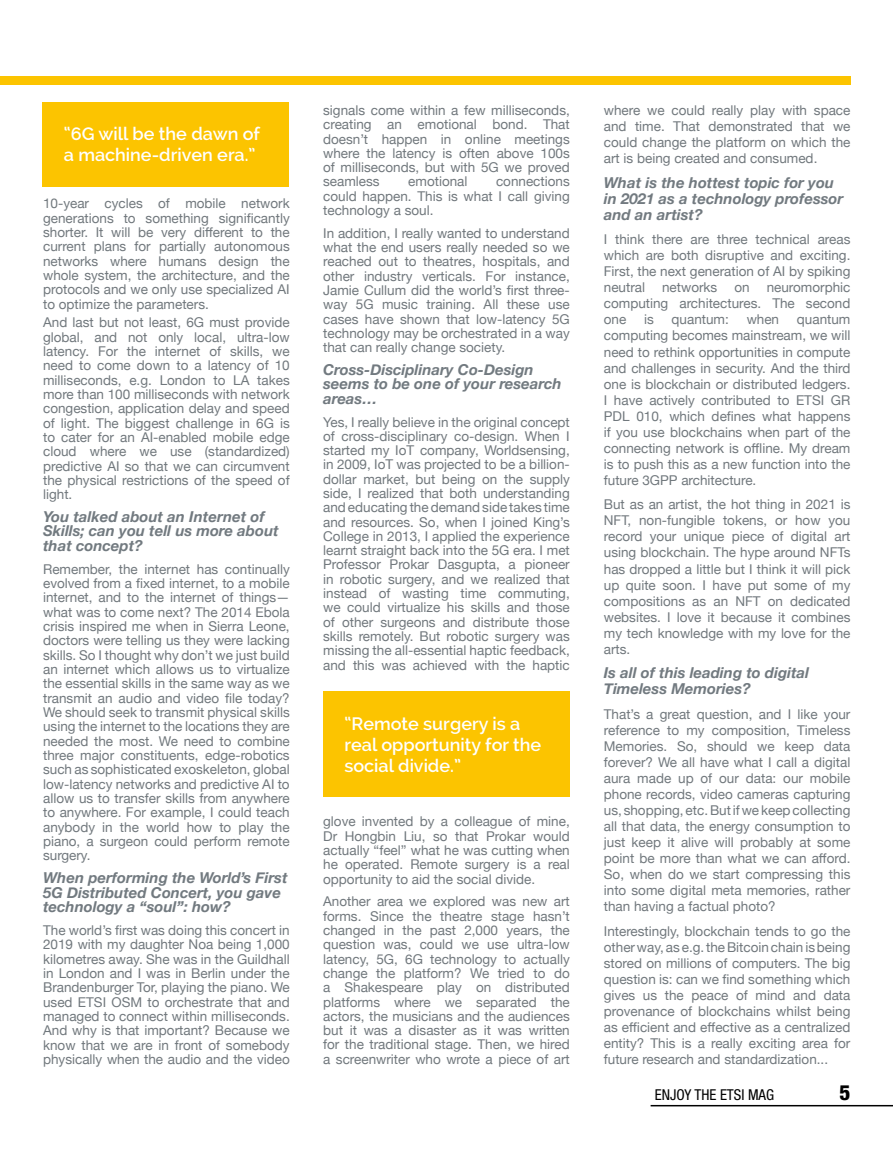
<style>
.page{position:relative;width:893px;height:1149px;background:#fff}
.page>*{position:absolute;margin:0;border:0;box-sizing:border-box;transform-origin:0 0}
.t1{font:800 condensed 21px "Helvetica Neue";color:#000}
.t2{font:600 18px/21px "Raleway";color:#fff}
.t3{font:italic 700 15px/14.4px "Helvetica Neue";color:#727a80}
.t4{font:condensed 15px "Helvetica Neue";color:#000}
.t5{font:13.5px/14.2px "Helvetica Neue";color:#71787d;text-align:justify}
</style>
<div class="page">
<hr style="left:651px;top:1104px;width:242px;height:2px;background:#000">
<div style="left:43px;top:102px;width:246px;height:85px;background:#fcc400"></div>
<div style="left:323px;top:691px;width:247px;height:105px;background:#fcc400"></div>
<div style="left:0;top:77px;width:850px;height:8px;background:#fcc400"></div>
<h2 class="t2" style="left:64px;top:123px;width:198px">“6G will be the dawn of a machine-driven era.”</h2>
<p class="t5" style="left:43px;top:197px;width:248px">10-year cycles of mobile network generations to something significantly shorter. It will be very different to the current plans for partially autonomous networks where humans design the whole system, the architecture, and the protocols and we only use specialized AI to optimize the parameters.</p>
<p class="t5" style="left:43px;top:316px;width:248px">And last but not least, 6G must provide global, and not only local, ultra-low latency. For the internet of skills, we need to come down to a latency of 10 milliseconds, e.g. London to LA takes more than 100 milliseconds with network congestion, application delay and speed of light. The biggest challenge in 6G is to cater for an AI-enabled mobile edge cloud where we use (standardized) predictive AI so that we can circumvent the physical restrictions of the speed of light.</p>
<p class="t3" style="left:43px;top:510px;width:237px">You talked about an Internet of<br>Skills; can you tell us more about that concept?</p>
<p class="t5" style="left:43px;top:562px;width:248px">Remember, the internet has continually evolved from a fixed internet, to a mobile internet, and to the internet of things— what was to come next? The 2014 Ebola crisis inspired me when in Sierra Leone, doctors were telling us they were lacking skills. So I thought why don’t we just build an internet which allows us to virtualize the essential skills in the same way as we transmit an audio and video file today?<br>We should seek to transmit physical skills using the internet to the locations they are needed the most. We need to combine three major constituents, edge-robotics such as sophisticated exoskeleton, global low-latency networks and predictive AI to allow us to transfer skills from anywhere to anywhere. For example, I could teach anybody in the world how to play the piano, a surgeon could perform remote surgery.</p>
<p class="t3" style="left:43px;top:870px;width:246px">When performing the World’s First<br>5G Distributed Concert, you gave technology a “soul”: how?</p>
<p class="t5" style="left:43px;top:923px;width:248px">The world’s first was doing this concert in 2019 with my daughter Noa being 1,000 kilometres away. She was in the Guildhall in London and I was in Berlin under the Brandenburger Tor, playing the piano. We used ETSI OSM to orchestrate that and managed to connect within milliseconds.<br>And why is that important? Because we know that we are in front of somebody physically when the audio and the video</p>
<p class="t5" style="left:323px;top:104px;width:248px">signals come within a few milliseconds, creating an emotional bond. That doesn’t happen in online meetings where the latency is often above 100s of milliseconds, but with 5G we proved seamless</p>
<p class="t5" style="left:323px;top:175px;width:248px;text-indent:173px">connections could happen. This is what I call giving technology a soul.</p>
<p class="t5" style="left:323px;top:226px;width:248px">In addition, I really wanted to understand what the end users really needed so we reached out to theatres, hospitals, and other industry verticals. For instance, Jamie Cullum did the world’s first three&shy;way 5G music training. All these use cases have shown that low-latency 5G technology may be orchestrated in a way that can really change society.</p>
<p class="t3" style="left:323px;top:363px;width:240px">Cross-Disciplinary Co-Design seems to be one of your research areas…</p>
<p class="t5" style="left:323px;top:415px;width:248px">Yes, I really believe in the original concept of cross-disciplinary co-design. When I started my IoT company, Worldsensing, in 2009, IoT was projected to be a billion&shy;dollar market, but being on the supply side, I realized that both understanding and educating the demand side takes time and resources. So, when I joined King’s College in 2013, I applied the experience learnt straight back into the 5G era. I met Professor Prokar Dasgupta, a pioneer in robotic surgery, and we realized that instead of wasting time commuting, we could virtualize his skills and those of other surgeons and distribute those skills remotely. But robotic surgery was missing the all-essential haptic feedback, and this was achieved with the haptic</p>
<p class="t5" style="left:408px;top:175px;width:61px">emotional</p>
<h2 class="t2" style="left:344px;top:712px;width:198px">“Remote surgery is a real opportunity for the social divide.”</h2>
<p class="t5" style="left:323px;top:815px;width:248px">glove invented by a colleague of mine, Dr Hongbin Liu, so that Prokar would actually “feel” what he was cutting when he operated. Remote surgery is a real opportunity to aid the social divide.</p>
<p class="t5" style="left:323px;top:895px;width:248px">Another area we explored was new art forms. Since the theatre stage hasn’t changed in the past 2,000 years, the question was, could we use ultra-low latency, 5G, 6G technology to actually change the platform? We tried to do a Shakespeare play on distributed platforms where we separated the actors, the musicians and the audiences but it was a disaster as it was written for the traditional stage. Then, we hired a screenwriter who wrote a piece of art</p>
<p class="t5" style="left:604px;top:103px;width:248px;line-height:16px">where we could really play with space and time. That demonstrated that we could change the platform on which the art is being created and consumed.</p>
<p class="t3" style="left:604px;top:175px;width:241px;line-height:16px">What is the hottest topic for you in 2021 as a technology professor and an artist?</p>
<p class="t5" style="left:604px;top:232px;width:248px;line-height:16px">I think there are three technical areas which are both disruptive and exciting.<br>First, the next generation of AI by spiking neutral</p>
<p class="t5" style="left:604px;top:280px;width:248px;line-height:16px;text-indent:163px">neuromorphic computing architectures. The second one</p>
<p class="t5" style="left:662px;top:281px;width:57px">networks</p>
<p class="t5" style="left:734px;top:281px;width:17px">on</p>
<p class="t5" style="left:644px;top:313px;width:11px">is</p>
<p class="t5" style="left:672px;top:313px;width:59px">quantum:</p>
<p class="t5" style="left:747px;top:313px;width:34px">when</p>
<p class="t5" style="left:604px;top:312px;width:248px;line-height:16px;text-indent:193px">quantum computing becomes mainstream, we will need to rethink opportunities in compute and challenges in security. And the third one is blockchain or distributed ledgers.<br>I have actively contributed to ETSI GR PDL 010, which defines what happens if you use blockchains when part of the connecting network is offline. My dream is to push this as a new function into the future 3GPP architecture.</p>
<p class="t5" style="left:604px;top:497px;width:248px;line-height:16px">But as an artist, the hot thing in 2021 is NFT, non-fungible tokens, or how you record your unique piece of digital art using blockchain. The hype around NFTs has dropped a little but I think it will pick up quite soon. I have put some of my compositions as an NFT on dedicated websites. I love it because it combines my tech knowledge with my love for the arts.</p>
<p class="t3" style="left:604px;top:665px;width:207px;line-height:16px">Is all of this leading to digital<br>Timeless Memories?</p>
<p class="t5" style="left:604px;top:706px;width:248px;line-height:16px">That’s a great question, and I like your reference to my composition, Timeless Memories. So, should we keep data forever? We all have what I call a digital aura made up of our data: our mobile phone records, video cameras capturing us, shopping, etc. But if we keep collecting all that data, the energy consumption to just keep it alive will probably at some point be more than what we can afford.<br>So, when do we start compressing this into some digital meta memories, rather than having a factual photo?</p>
<p class="t5" style="left:604px;top:923px;width:248px;line-height:16px">Interestingly, blockchain tends to go the other way, as e.g. the Bitcoin chain is being stored on millions of computers. The big question is: can we find something which gives us the peace of mind and data provenance of blockchains whilst being as efficient and effective as a centralized entity? This is a really exciting area for future research and standardization...</p>
<p class="t4" style="left:655px;top:1085px;width:121px">ENJOY THE ETSI MAG</p>
<h1 class="t1" style="left:839px;top:1079px;width:12px">5</h1>
</div>
